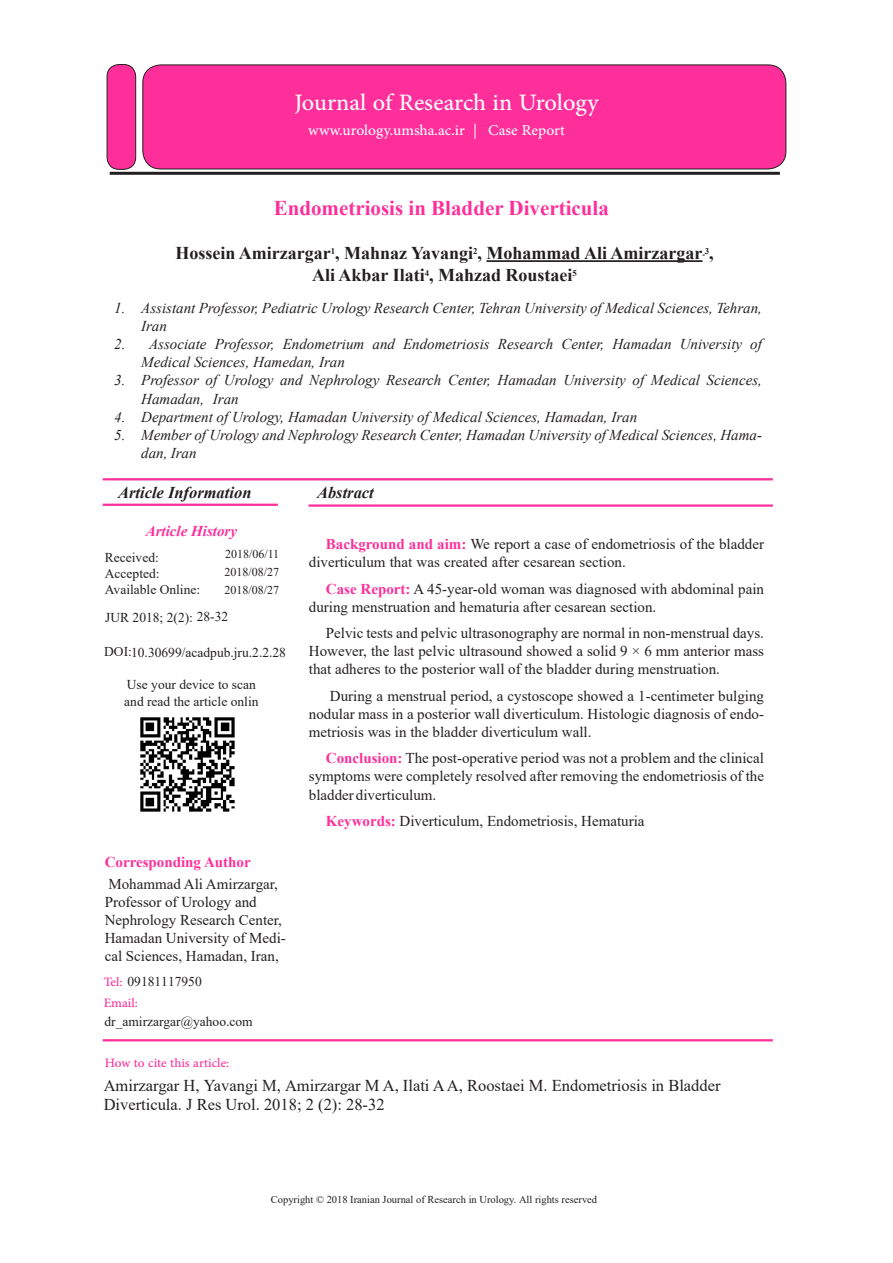
<style>
.page{position:relative;width:893px;height:1263px;background:#fff}
.page>*{position:absolute;margin:0;border:0;box-sizing:border-box;transform-origin:0 0}
.t1{font:33px "Adobe Arabic";color:#fff}
.t2{font:21px "Adobe Arabic";color:#fff}
.t3{font:700 21px "Times New Roman";color:#fe2e9a}
.t4{font:700 18px/21.6px "Times New Roman";color:#231f20;text-align:center}
.t5{font:18px/21.6px "Adobe Arabic";color:#fe2e9a}
.t6{font:16.5px/19.8px "Times New Roman";color:#231f20}
.t7{font:italic 700 16.5px "Times New Roman";color:#231f20}
.t8{font:15px/18px "Times New Roman";color:#231f20}
.t9{font:italic 15px/18px "Times New Roman";color:#231f20}
.t10{font:700 15px "Times New Roman";color:#fe2e9a}
.t11{font:italic 700 15px "Times New Roman";color:#fe2e9a}
.t12{font:13.5px/16.2px "Times New Roman";color:#231f20}
.t13{font:12px/18px "Times New Roman";color:#231f20;text-align:justify}
.t14{font:10.5px "Times New Roman";color:#231f20}
.s1{color:#fe2e9a}
.s2{font-weight:700;color:#fe2e9a}
</style>
<div class="page">
<div style="left:107px;top:65px;width:29px;height:104px;background:#fe2e9a;border-radius:12px"></div>
<div style="left:107px;top:64px;width:29px;height:106px;border:1px solid #231f20;border-radius:12px"></div>
<div style="left:143px;top:65px;width:643px;height:104px;background:#fe2e9a;border-radius:18px"></div>
<div style="left:142px;top:65px;width:644px;height:104px;border:1px solid #231f20;border-radius:18px"></div>
<hr style="left:110px;top:172px;width:670px;height:3px;background:#231f20">
<hr style="left:486px;top:260px;width:216px;height:2px;background:#231f20">
<hr style="left:103px;top:478px;width:670px;height:2px;background:#fe2e9a">
<hr style="left:309px;top:504px;width:464px;height:3px;background:#fe2e9a">
<hr style="left:103px;top:504px;width:175px;height:2px;background:#fe2e9a">
<img style="left:140px;top:717px;width:95px;height:95px">
<hr style="left:103px;top:1039px;width:670px;height:2px;background:#fe2e9a">
<h1 class="t1" style="left:294px;top:80px;width:306px">Journal of Research in Urology</h1>
<h2 class="t2" style="left:308px;top:116px;width:278px">www.urology.umsha.ac.ir | <span class="s1">Original A icle</span></h2>
<h2 class="t2" style="left:488px;top:116px;width:78px">Case Report</h2>
<h2 class="t3" style="left:274px;top:193px;width:337px">Endometriosis in Bladder Diverticula</h2>
<p class="t4" style="left:175px;top:242px;width:540px">Hossein Amirzargar<sup>1</sup>, Mahnaz Yavangi<sup>2</sup>, Mohammad Ali Amirzargar <sup>3</sup>,<br>Ali Akbar Ilati<sup>4</sup>, Mahzad Roustaei<sup>5</sup></p>
<p class="t9" style="left:141px;top:299px;width:622px;text-indent:-27px">1. Assistant Professor, Pediatric Urology Research Center, Tehran University of Medical Sciences, Tehran,<br>Iran</p>
<p class="t9" style="left:141px;top:335px;width:622px;text-indent:-27px">2. Associate Professor, Endometrium and Endometriosis Research Center, Hamadan University of<br>Medical Sciences, Hamedan, Iran</p>
<p class="t9" style="left:141px;top:371px;width:622px;text-indent:-27px">3. Professor of Urology and Nephrology Research Center, Hamadan University of Medical Sciences,<br>Hamadan, Iran</p>
<p class="t9" style="left:114px;top:407px;width:525px">4. Department of Urology, Hamadan University of Medical Sciences, Hamadan, Iran</p>
<p class="t9" style="left:141px;top:425px;width:622px;text-indent:-27px">5. Member of Urology and Nephrology Research Center, Hamadan University of Medical Sciences, Hama&shy;dan, Iran</p>
<p class="t7" style="left:118px;top:481px;width:135px">Article Information</p>
<p class="t7" style="left:317px;top:481px;width:58px">Abstract</p>
<p class="t11" style="left:146px;top:520px;width:93px">Article History</p>
<p class="t12" style="left:105px;top:549px;width:97px">Received:<br>Accepted:<br>Available Online:</p>
<p class="t13" style="left:225px;top:544px;width:56px">2018/06/11<br>2018/08/27<br>2018/08/27</p>
<p class="t12" style="left:105px;top:609px;width:125px">JUR 2018; 2(2): 28-32</p>
<p class="t12" style="left:104px;top:644px;width:183px">DOI:10.30699/acadpub.jru.2.2.28</p>
<p class="t12" style="left:124px;top:676px;width:136px">Use your device to scan and read the article onlin</p>
<p class="t10" style="left:105px;top:851px;width:147px">Corresponding Author</p>
<p class="t8" style="left:105px;top:874px;width:183px">Mohammad Ali Amirzargar,<br>Professor of Urology and<br>Nephrology Research Center,<br>Hamadan University of Medi&shy;cal Sciences, Hamadan, Iran,</p>
<p class="t12" style="left:128px;top:973px;width:76px">09181117950</p>
<p class="t12" style="left:104px;top:1013px;width:150px">dr_amirzargar@yahoo.com</p>
<p class="t5" style="left:104px;top:969px;width:36px">Tel:<br>Email:</p>
<p class="t5" style="left:105px;top:1049px;width:126px">How to cite this article:</p>
<p class="t8" style="left:309px;top:535px;width:457px;text-indent:17px"><span class="s2">Background and aim:</span> We report a case of endometriosis of the bladder diverticulum that was created after cesarean section.</p>
<p class="t8" style="left:309px;top:579px;width:457px;text-indent:17px"><span class="s2">Case Report:</span> A 45-year-old woman was diagnosed with abdominal pain during menstruation and hematuria after cesarean section.</p>
<p class="t8" style="left:309px;top:624px;width:457px;text-align:justify;text-indent:17px">Pelvic tests and pelvic ultrasonography are normal in non-menstrual days.<br>However, the last pelvic ultrasound showed a solid 9 × 6 mm anterior mass that adheres to the posterior wall of the bladder during menstruation.</p>
<p class="t8" style="left:309px;top:686px;width:457px;text-align:justify;text-indent:21px">During a menstrual period, a cystoscope showed a 1-centimeter bulging nodular mass in a posterior wall diverticulum. Histologic diagnosis of endo&shy;metriosis was in the bladder diverticulum wall.</p>
<p class="t8" style="left:309px;top:749px;width:457px;text-align:justify;text-indent:17px"><span class="s2">Conclusion:</span> The post-operative period was not a problem and the clinical symptoms were completely resolved after removing the endometriosis of the bladder diverticulum.</p>
<p class="t8" style="left:326px;top:811px;width:320px"><span class="s2">Keywords:</span> Diverticulum, Endometriosis, Hematuria</p>
<p class="t6" style="left:104px;top:1075px;width:618px">Amirzargar H, Yavangi M, Amirzargar M A, Ilati A A, Roostaei M. Endometriosis in Bladder<br>Diverticula. J Res Urol. 2018; 2 (2): 28-32</p>
<p class="t14" style="left:271px;top:1192px;width:328px">Copyright © 2018 Iranian Journal of Research in Urology. All rights reserved</p>
</div>
